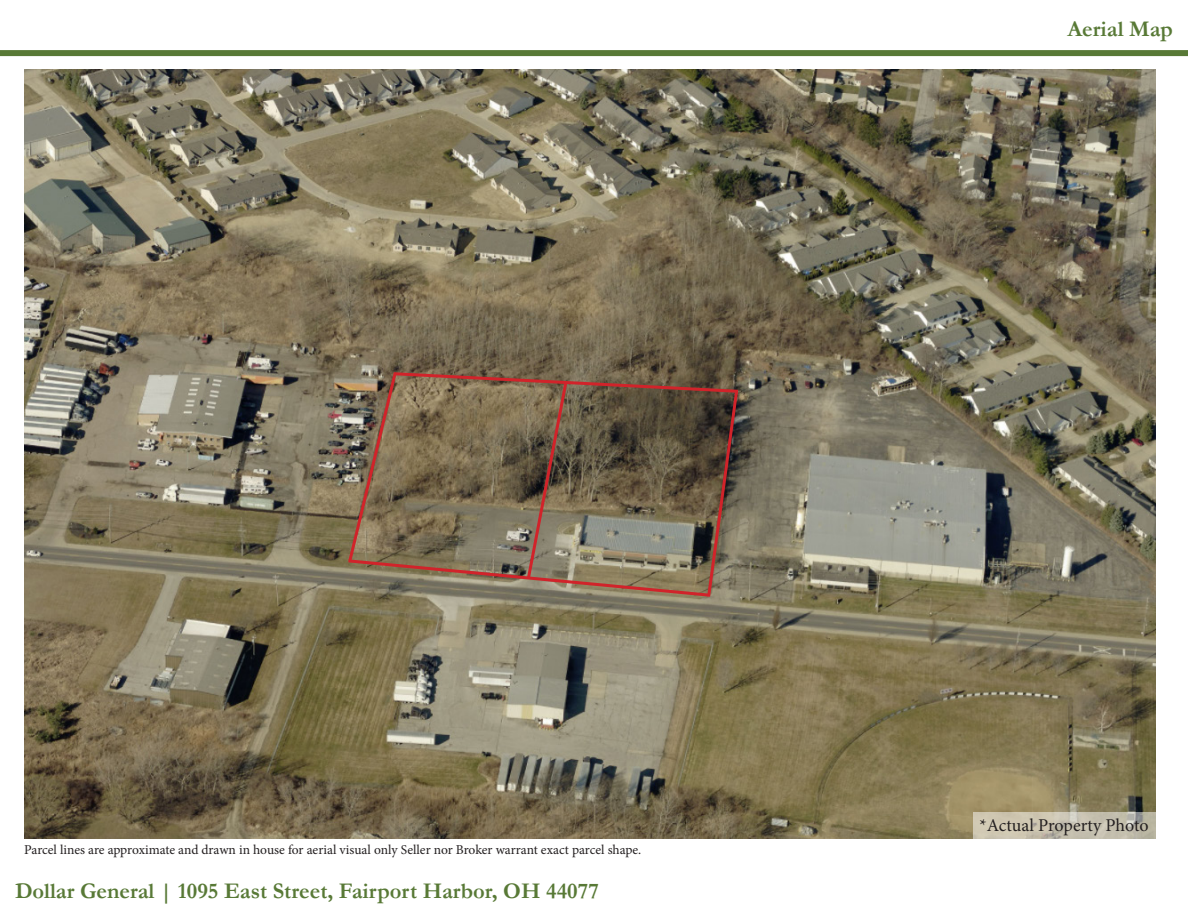
<style>
.page{position:relative;width:1188px;height:918px;background:#fff}
.page>*{position:absolute;margin:0;border:0;box-sizing:border-box;transform-origin:0 0}
.t1{font:700 22.5px "Garamond";color:#587936}
.t2{font:18px "Minion Pro";letter-spacing:-.005em;color:#231f20}
.t3{font:13.5px "Minion Pro";letter-spacing:-.005em;color:#231f20}
</style>
<div class="page">
<div style="left:0;top:50px;width:1188px;height:6px;background:#587936"></div>
<img style="left:24px;top:69px;width:1131px;height:769px">
<svg style="left:345px;top:369px;width:396px;height:231px;background:#786752"></svg>
<svg style="left:973px;top:812px;width:182px;height:26px;background:#c6c0ae"></svg>
<p class="t3" style="left:24px;top:841px;width:619px">Parcel lines are approximate and drawn in house for aerial visual only Seller nor Broker warrant exact parcel shape.</p>
<p class="t1" style="left:15px;top:876px;width:585px">Dollar General | 1095 East Street, Fairport Harbor, OH 44077</p>
<p class="t1" style="left:1068px;top:14px;width:107px">Aerial Map</p>
<p class="t2" style="left:980px;top:813px;width:171px">*Actual Property Photo</p>
</div>
